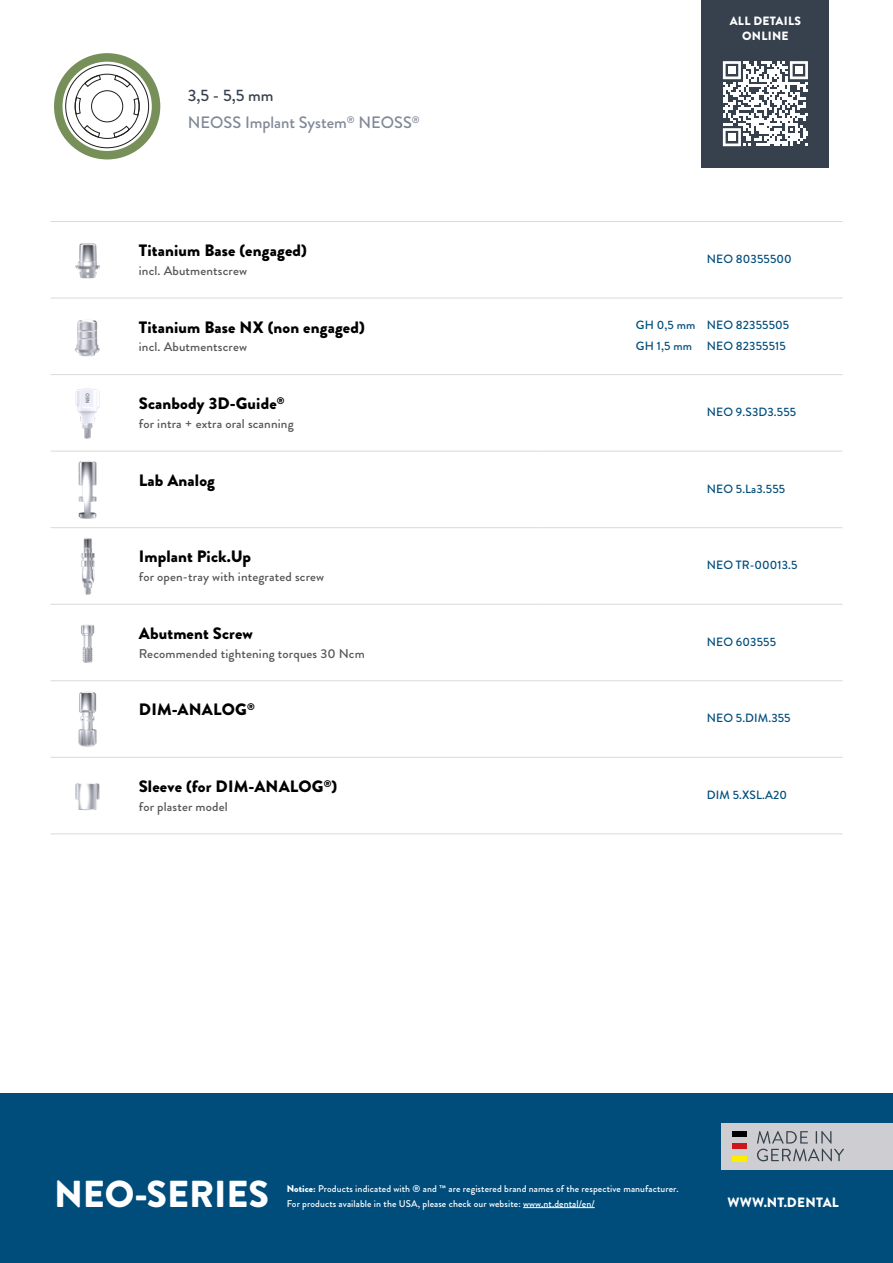
<style>
.page{position:relative;width:893px;height:1263px;background:#fff}
.page>*{position:absolute;margin:0;border:0;box-sizing:border-box;transform-origin:0 0}
.t1{font:900 37.5px "Brandon Grotesque";color:#fff}
.Artikel{font:900 16.5px "Brandon Grotesque";letter-spacing:.01em;color:#000}
.t2{font:500 16.5px "Brandon Grotesque";color:#818998}
.t3{font:500 16.5px "Brandon Grotesque";color:#37414e}
.t4{font:900 13.5px "Brandon Grotesque";letter-spacing:.02em;color:#fff}
.Artikel_Zusatz{font:500 12.75px "Brandon Grotesque";letter-spacing:.01em;color:#575756}
.t5{font:500 12px "Brandon Grotesque";letter-spacing:.01em;color:#004d7c}
.t6{font:900 12px/14.4px "Brandon Grotesque";letter-spacing:.02em;color:#fff;text-align:center}
.t7{font:500 9.75px "Brandon Grotesque";letter-spacing:.01em;color:#fff}
.s1{font-weight:900}
</style>
<div class="page">
<div style="left:0;top:1093px;width:893px;height:170px;background:#004d7c"></div>
<div style="left:702px;top:0;width:127px;height:167px;background:#37414e"></div>
<hr style="left:523px;top:1207px;width:72px;height:1px;background:#fff">
<div style="left:721px;top:1123px;width:172px;height:47px;background:#ceced2"></div>
<div style="left:731px;top:1131px;width:15px;height:5px;background:#000"></div>
<div style="left:731px;top:1144px;width:15px;height:5px;background:#cd1719"></div>
<div style="left:731px;top:1156px;width:15px;height:5px;background:#ffed00"></div>
<svg style="left:757px;top:1131px;width:87px;height:30px"></svg>
<svg style="left:723px;top:61px;width:85px;height:85px"></svg>
<div style="left:728px;top:66px;width:8px;height:8px;background:#fff"></div>
<div style="left:795px;top:66px;width:8px;height:8px;background:#fff"></div>
<div style="left:728px;top:133px;width:8px;height:8px;background:#fff"></div>
<svg style="left:54px;top:53px;width:106px;height:106px"></svg>
<hr style="left:50px;top:221px;width:89px;height:1px;background:#dadada">
<hr style="left:139px;top:221px;width:398px;height:1px;background:#dadada">
<hr style="left:537px;top:221px;width:305px;height:1px;background:#dadada">
<hr style="left:50px;top:298px;width:89px;height:1px;background:#dadada">
<hr style="left:139px;top:298px;width:398px;height:1px;background:#dadada">
<hr style="left:537px;top:298px;width:305px;height:1px;background:#dadada">
<hr style="left:50px;top:374px;width:89px;height:1px;background:#dadada">
<hr style="left:139px;top:374px;width:398px;height:1px;background:#dadada">
<hr style="left:537px;top:374px;width:305px;height:1px;background:#dadada">
<hr style="left:50px;top:451px;width:89px;height:1px;background:#dadada">
<hr style="left:139px;top:451px;width:398px;height:1px;background:#dadada">
<hr style="left:537px;top:451px;width:305px;height:1px;background:#dadada">
<hr style="left:50px;top:527px;width:89px;height:1px;background:#dadada">
<hr style="left:139px;top:527px;width:398px;height:1px;background:#dadada">
<hr style="left:537px;top:527px;width:305px;height:1px;background:#dadada">
<hr style="left:50px;top:604px;width:89px;height:1px;background:#dadada">
<hr style="left:139px;top:604px;width:398px;height:1px;background:#dadada">
<hr style="left:537px;top:604px;width:305px;height:1px;background:#dadada">
<hr style="left:50px;top:680px;width:89px;height:1px;background:#dadada">
<hr style="left:139px;top:680px;width:398px;height:1px;background:#dadada">
<hr style="left:537px;top:680px;width:305px;height:1px;background:#dadada">
<hr style="left:50px;top:757px;width:89px;height:1px;background:#dadada">
<hr style="left:139px;top:757px;width:398px;height:1px;background:#dadada">
<hr style="left:537px;top:757px;width:305px;height:1px;background:#dadada">
<hr style="left:50px;top:833px;width:89px;height:1px;background:#dadada">
<hr style="left:139px;top:833px;width:398px;height:1px;background:#dadada">
<hr style="left:537px;top:833px;width:305px;height:1px;background:#dadada">
<img style="left:75px;top:243px;width:26px;height:36px">
<img style="left:74px;top:320px;width:26px;height:37px">
<img style="left:75px;top:388px;width:25px;height:51px">
<img style="left:78px;top:461px;width:19px;height:58px">
<img style="left:81px;top:537px;width:14px;height:58px">
<img style="left:81px;top:624px;width:14px;height:39px">
<img style="left:78px;top:691px;width:19px;height:56px">
<img style="left:75px;top:783px;width:25px;height:27px">
<p class="t3" style="left:188px;top:84px;width:87px">3,5 - 5,5 mm</p>
<p class="t2" style="left:188px;top:111px;width:233px">NEOSS Implant System<sup>®</sup> NEOSS<sup>®</sup></p>
<p class="Artikel" style="left:139px;top:239px;width:170px">Titanium Base (engaged)</p>
<p class="Artikel_Zusatz" style="left:139px;top:262px;width:110px">incl. Abutmentscrew</p>
<p class="Artikel" style="left:139px;top:315px;width:227px">Titanium Base NX (non engaged)</p>
<p class="Artikel_Zusatz" style="left:139px;top:338px;width:110px">incl. Abutmentscrew</p>
<p class="Artikel" style="left:139px;top:392px;width:147px">Scanbody 3D-Guide<sup>®</sup></p>
<p class="Artikel_Zusatz" style="left:139px;top:415px;width:156px">for intra + extra oral scanning</p>
<p class="t6" style="left:730px;top:14px;width:73px">ALL DETAILS<br>ONLINE</p>
<p class="t5" style="left:707px;top:251px;width:86px">NEO 80355500</p>
<p class="t5" style="left:636px;top:317px;width:61px">GH 0,5 mm</p>
<p class="t5" style="left:707px;top:317px;width:84px">NEO 82355505</p>
<p class="t5" style="left:636px;top:338px;width:58px">GH 1,5 mm</p>
<p class="t5" style="left:707px;top:338px;width:80px">NEO 82355515</p>
<p class="t5" style="left:707px;top:404px;width:91px">NEO 9.S3D3.555</p>
<p class="Artikel" style="left:139px;top:468px;width:78px">Lab Analog</p>
<p class="t5" style="left:707px;top:480px;width:80px">NEO 5.La3.555</p>
<p class="Artikel" style="left:139px;top:545px;width:114px">Implant Pick.Up</p>
<p class="Artikel_Zusatz" style="left:139px;top:568px;width:187px">for open-tray with integrated screw</p>
<p class="Artikel" style="left:139px;top:621px;width:116px">Abutment Screw</p>
<p class="Artikel_Zusatz" style="left:139px;top:644px;width:227px">Recommended tightening torques 30 Ncm</p>
<p class="Artikel" style="left:139px;top:698px;width:117px">DIM-ANALOG<sup>®</sup></p>
<p class="Artikel" style="left:139px;top:775px;width:200px">Sleeve (for DIM-ANALOG<sup>®</sup>)</p>
<p class="Artikel_Zusatz" style="left:139px;top:797px;width:90px">for plaster model</p>
<p class="t5" style="left:707px;top:557px;width:92px">NEO TR-00013.5</p>
<p class="t5" style="left:707px;top:633px;width:71px">NEO 603555</p>
<p class="t5" style="left:707px;top:710px;width:85px">NEO 5.DIM.355</p>
<p class="t5" style="left:707px;top:786px;width:82px">DIM 5.XSL.A20</p>
<h1 class="t1" style="left:54px;top:1167px;width:217px">NEO-SERIES</h1>
<p class="t7" style="left:287px;top:1181px;width:393px"><span class="s1">Notice:</span> Products indicated with ® and ™ are registered brand names of the respective manufacturer.</p>
<p class="t7" style="left:287px;top:1196px;width:310px">For products available in the USA, please check our website: www.nt.dental/en/</p>
<h3 class="t4" style="left:728px;top:1192px;width:113px">WWW.NT.DENTAL</h3>
</div>
